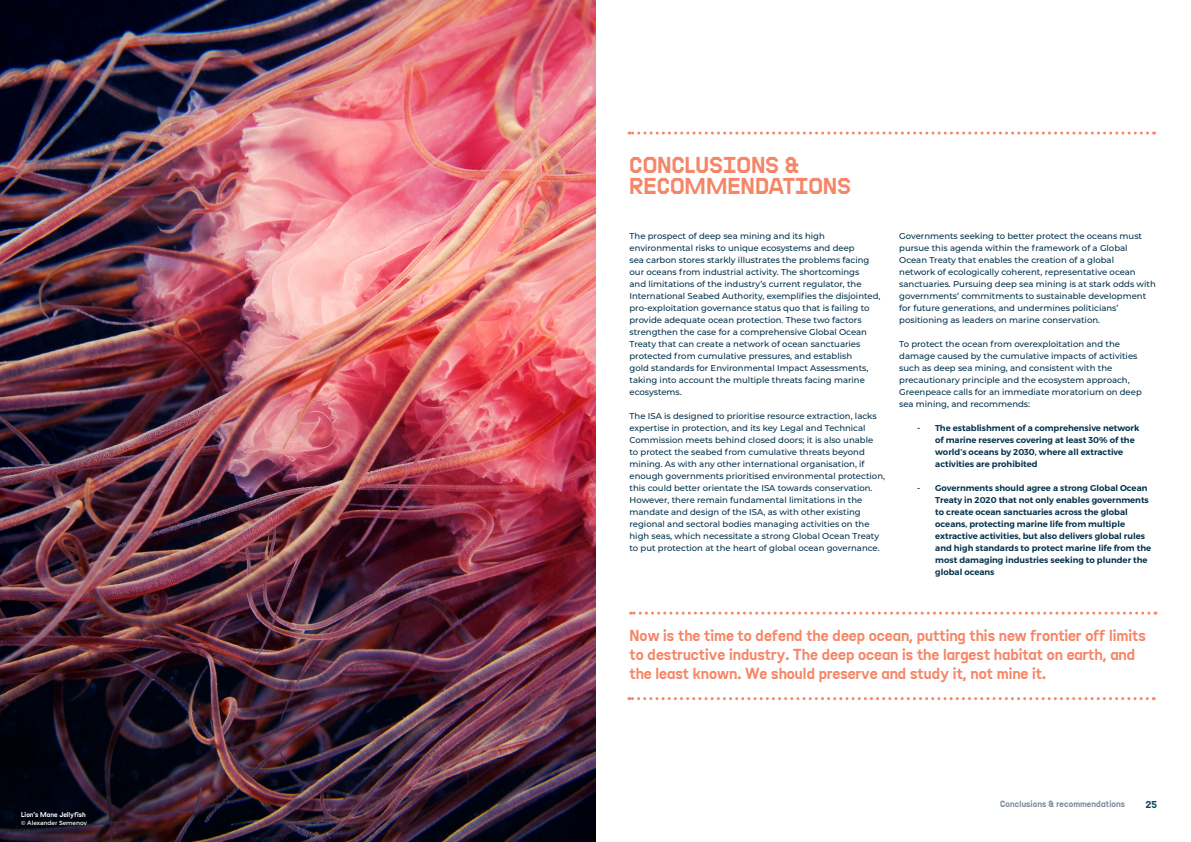
<style>
.page{position:relative;width:1191px;height:842px;background:#fff}
.page>*{position:absolute;margin:0;border:0;box-sizing:border-box;transform-origin:0 0}
.Page_title{font:23px/21px "Sanctuary LC";color:#f58667}
.Heading_3{font:16px/19px "Sanctuary LC";color:#f58667}
.t1{font:10px "Sanctuary LC";color:#0b4662}
.t2{font:9px "Sanctuary LC";letter-spacing:.01em;color:#78899d}
.t3{font:500 8.5px/12px "Montserrat";color:#03314b}
.t4{font:600 8.5px/12px "Montserrat";color:#03314b}
.captions{font:7px "Sanctuary LC";letter-spacing:.01em;color:#fff}
.captions-2{font:6px "Montserrat";color:#fff}
</style>
<div class="page">
<img style="left:0;top:0;width:595px;height:842px">
<svg style="left:629px;top:132px;width:518px;height:3px"></svg>
<svg style="left:629px;top:697px;width:518px;height:3px"></svg>
<svg style="left:630px;top:612px;width:519px;height:3px"></svg>
<p class="captions" style="left:21px;top:810px;width:66px">Lion’s Mane Jellyfish</p>
<p class="captions-2" style="left:21px;top:819px;width:67px">© Alexander Semenov</p>
<p class="Page_title" style="left:629px;top:155px;width:223px">CONCLUSIONS &amp;<br>RECOMMENDATIONS</p>
<p class="t3" style="left:629px;top:230px;width:252px">The prospect of deep sea mining and its high environmental risks to unique ecosystems and deep<br>sea carbon stores starkly illustrates the problems facing our oceans from industrial activity. The shortcomings<br>and limitations of the industry’s current regulator, the International Seabed Authority, exemplifies the disjointed, pro-exploitation governance status quo that is failing to provide adequate ocean protection. These two factors strengthen the case for a comprehensive Global Ocean Treaty that can create a network of ocean sanctuaries protected from cumulative pressures, and establish<br>gold standards for Environmental Impact Assessments, taking into account the multiple threats facing marine ecosystems.</p>
<p class="t3" style="left:629px;top:410px;width:257px">The ISA is designed to prioritise resource extraction, lacks expertise in protection, and its key Legal and Technical Commission meets behind closed doors; it is also unable<br>to protect the seabed from cumulative threats beyond mining. As with any other international organisation, if enough governments prioritised environmental protection, this could better orientate the ISA towards conservation.<br>However, there remain fundamental limitations in the mandate and design of the ISA, as with other existing regional and sectoral bodies managing activities on the high seas, which necessitate a strong Global Ocean Treaty to put protection at the heart of global ocean governance.</p>
<p class="t3" style="left:899px;top:229px;width:258px">Governments seeking to better protect the oceans must pursue this agenda within the framework of a Global Ocean Treaty that enables the creation of a global<br>network of ecologically coherent, representative ocean sanctuaries. Pursuing deep sea mining is at stark odds with governments’ commitments to sustainable development for future generations, and undermines politicians’ positioning as leaders on marine conservation.</p>
<p class="t3" style="left:899px;top:337px;width:244px">To protect the ocean from overexploitation and the damage caused by the cumulative impacts of activities such as deep sea mining, and consistent with the precautionary principle and the ecosystem approach, Greenpeace calls for an immediate moratorium on deep sea mining, and recommends:</p>
<p class="t4" style="left:935px;top:422px;width:206px;text-indent:-18px">- The establishment of a comprehensive network of marine reserves covering at least 30% of the world’s oceans by 2030, where all extractive activities are prohibited</p>
<p class="t4" style="left:935px;top:482px;width:217px;text-indent:-18px">- Governments should agree a strong Global Ocean Treaty in 2020 that not only enables governments to create ocean sanctuaries across the global oceans, protecting marine life from multiple extractive activities, but also delivers global rules and high standards to protect marine life from the most damaging industries seeking to plunder the global oceans</p>
<p class="Heading_3" style="left:629px;top:626px;width:518px">Now is the time to defend the deep ocean, putting this new frontier off limits to destructive industry. The deep ocean is the largest habitat on earth, and the least known. We should preserve and study it, not mine it.</p>
<p class="t2" style="left:1000px;top:798px;width:126px">Conclusions &amp; recommendations</p>
<p class="t1" style="left:1145px;top:798px;width:13px">25</p>
</div>
